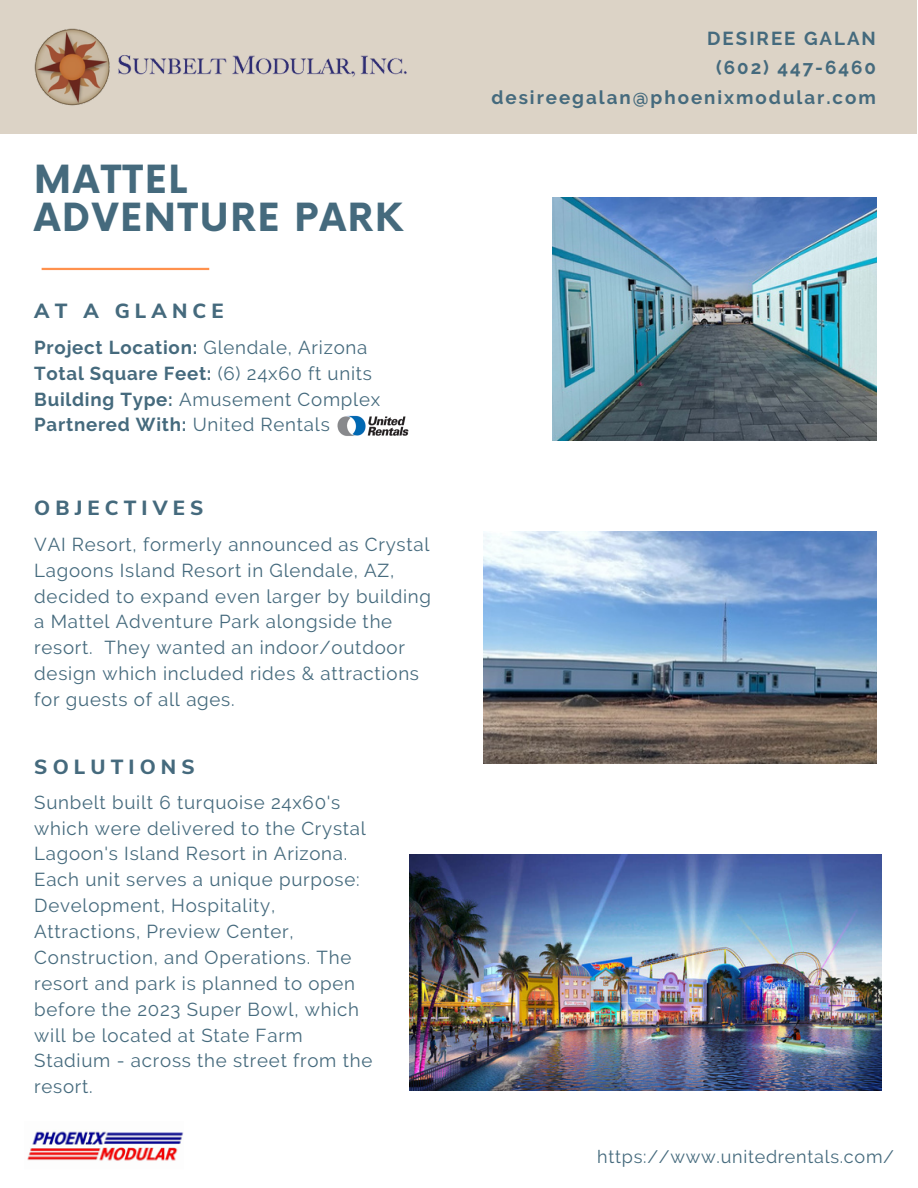
<style>
.page{position:relative;width:918px;height:1188px;background:#fff}
.page>*{position:absolute;margin:0;border:0;box-sizing:border-box;transform-origin:0 0}
.t1{font:700 37.8px/38.2px "Now";letter-spacing:.05em;color:#456a7d}
.t2{font:800 20.4px "Nunito Sans";letter-spacing:.25em;color:#456a7d}
.t3{font:18.75px/25.8px "Raleway";letter-spacing:.04em;color:#456a7d}
.t4{font:700 18.75px/29.2px "Raleway";letter-spacing:.105em;color:#456a7d;text-align:right}
.t5{font:18px "Raleway";letter-spacing:.04em;color:#456a7d}
.s1{font-weight:700}
</style>
<div class="page">
<hr style="left:42px;top:268px;width:167px;height:2px;background:#ff914d">
<div style="left:0;top:0;width:917px;height:133px;background:#dcd3c6"></div>
<img style="left:552px;top:197px;width:324px;height:243px">
<img style="left:483px;top:531px;width:393px;height:232px">
<img style="left:409px;top:854px;width:473px;height:236px">
<img style="left:27px;top:1131px;width:157px;height:30px">
<img style="left:338px;top:416px;width:71px;height:20px">
<img style="left:34px;top:29px;width:373px;height:77px">
<h1 class="t1" style="left:34px;top:162px;width:370px">MATTEL<br>ADVENTURE PARK</h1>
<p class="t2" style="left:34px;top:298px;width:191px">AT A GLANCE</p>
<p class="t3" style="left:34px;top:334px;width:347px"><span class="s1">Project Location:</span> Glendale, Arizona <span class="s1">Total Square Feet:</span> (6) 24x60 ft units <span class="s1">Building Type:</span> Amusement Complex <span class="s1">Partnered With:</span> United Rentals</p>
<p class="t2" style="left:34px;top:495px;width:171px">OBJECTIVES</p>
<p class="t3" style="left:34px;top:531px;width:398px">VAI Resort, formerly announced as Crystal Lagoons Island Resort in Glendale, AZ, decided to expand even larger by building a Mattel Adventure Park alongside the resort. They wanted an indoor/outdoor design which included rides &amp; attractions for guests of all ages.</p>
<p class="t2" style="left:34px;top:753px;width:162px">SOLUTIONS</p>
<p class="t3" style="left:34px;top:789px;width:340px">Sunbelt built 6 turquoise 24x60's which were delivered to the Crystal<br>Lagoon's Island Resort in Arizona.<br>Each unit serves a unique purpose:<br>Development, Hospitality,<br>Attractions, Preview Center,<br>Construction, and Operations. The resort and park is planned to open before the 2023 Super Bowl, which will be located at State Farm<br>Stadium - across the street from the resort.</p>
<p class="t4" style="left:491px;top:24px;width:386px">DESIREE GALAN<br>(602) 447-6460 desireegalan@phoenixmodular.com</p>
<p class="t5" style="left:597px;top:1146px;width:298px">https://www.unitedrentals.com/</p>
</div>
